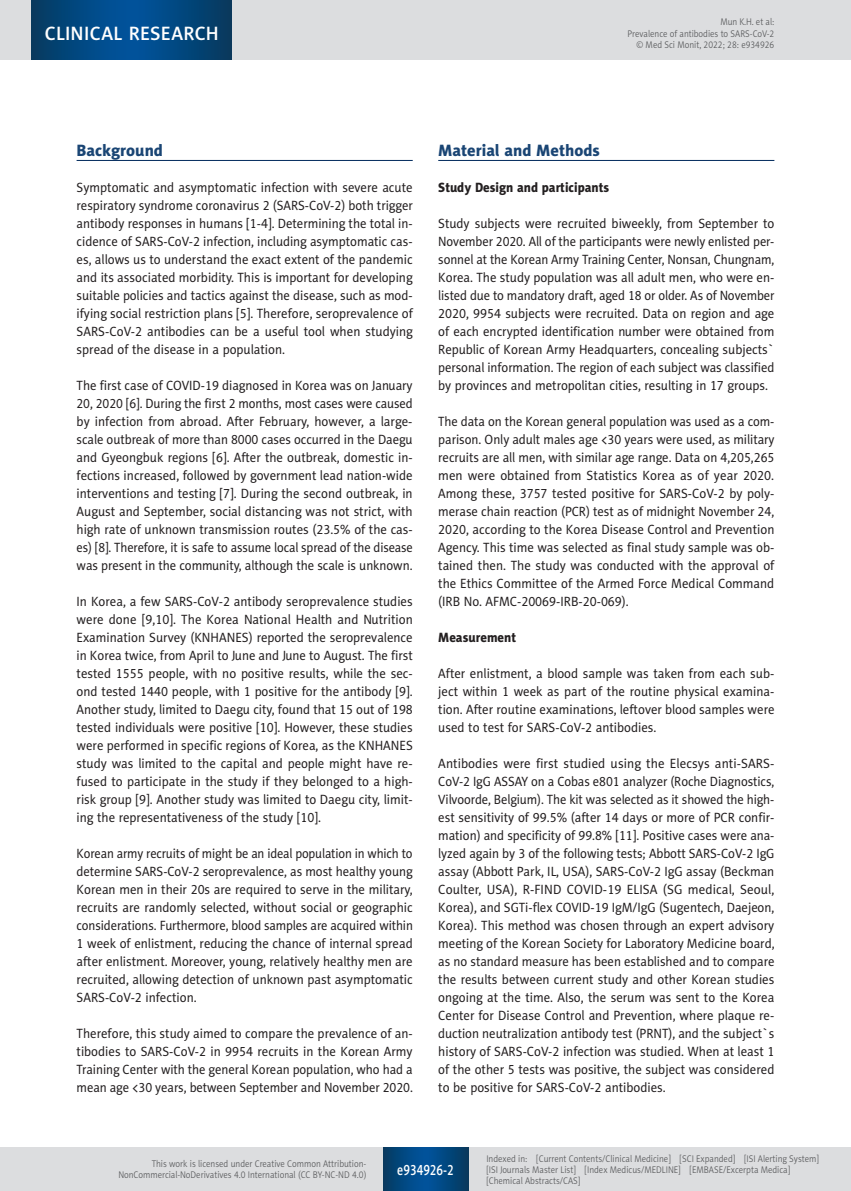
<style>
.page{position:relative;width:851px;height:1191px;background:#fff}
.page>*{position:absolute;margin:0;border:0;box-sizing:border-box;transform-origin:0 0}
.t1{font:19.5px "Naomi Sans EFN Medium";letter-spacing:.015em;color:#fff}
.MSM_Headline_1{font:16.5px "Naomi Sans EFN Heavy";color:#1a4574}
.MSM_e-PAGINA{font:15px "Naomi Sans EFN Medium";color:#fff;scale:.8 1}
.MSM_Body{font:13.5px/18px "Naomi Sans EFN";color:#231f20;text-align:justify;scale:.95 1}
.MSM_Body-2{font:13.5px/18px "Naomi Sans EFN";color:#231f20;text-align:justify;scale:.96 1}
.MSM_Body-3{font:13.5px/18px "Naomi Sans EFN";color:#231f20;text-align:justify;scale:.93 1}
.MSM_Body-4{font:13.5px/18px "Naomi Sans EFN";color:#231f20;text-align:justify;scale:.92 1}
.MSM_Headline_2{font:13.5px "Naomi Sans EFN Heavy";color:#231f20;scale:.95 1}
.MSM_pagina_sygnatura{font:9.75px/11.2px "Naomi Sans EFN Light";color:#57585a;scale:.9 1}
.MSM_pagina_zywa{font:9.75px/11.2px "Naomi Sans EFN Light";color:#57585a;text-align:right;scale:.9 1}
</style>
<div class="page">
<hr style="left:77px;top:160px;width:335px;height:1px;background:#00295c">
<hr style="left:438px;top:160px;width:336px;height:1px;background:#00295c">
<div style="left:0;top:1148px;width:850px;height:43px;background:#dcdddf"></div>
<svg style="left:383px;top:1147px;width:85px;height:43px;background:#02477e"></svg>
<div style="left:0;top:0;width:850px;height:60px;background:#dcdddf"></div>
<hr style="left:850px;top:0;width:1px;height:60px;background:#dcdddf">
<svg style="left:32px;top:0;width:200px;height:60px;background:#02477e"></svg>
<h1 class="t1" style="left:45px;top:22px;width:175px">CLINICAL RESEARCH</h1>
<p class="MSM_pagina_zywa" style="left:627px;top:16px;width:164px">Mun K.H. et al:<br>Prevalence of antibodies to SARS-CoV-2</p>
<p class="MSM_pagina_sygnatura" style="left:636px;top:39px;width:154px">© Med Sci Monit, 2022; 28: e934926</p>
<p class="MSM_Headline_1" style="left:77px;top:140px;width:88px">Background</p>
<p class="MSM_Body" style="left:77px;top:178px;width:355px">Symptomatic and asymptomatic infection with severe acute respiratory syndrome coronavirus 2 (SARS-CoV-2) both trigger antibody responses in humans [1-4]. Determining the total in&shy;cidence of SARS-CoV-2 infection, including asymptomatic cas&shy;es, allows us to understand the exact extent of the pandemic and its associated morbidity. This is important for developing suitable policies and tactics against the disease, such as mod&shy;ifying social restriction plans [5]. Therefore, seroprevalence of SARS-CoV-2 antibodies can be a useful tool when studying spread of the disease in a population.</p>
<p class="MSM_Body" style="left:77px;top:376px;width:355px">The first case of COVID-19 diagnosed in Korea was on January 20, 2020 [6]. During the first 2 months, most cases were caused by infection from abroad. After February, however, a large&shy;scale outbreak of more than 8000 cases occurred in the Daegu and Gyeongbuk regions [6]. After the outbreak, domestic in&shy;fections increased, followed by government lead nation-wide interventions and testing [7]. During the second outbreak, in August and September, social distancing was not strict, with high rate of unknown transmission routes (23.5% of the cas&shy;es) [8]. Therefore, it is safe to assume local spread of the disease was present in the community, although the scale is unknown.</p>
<p class="MSM_Body" style="left:77px;top:592px;width:355px">In Korea, a few SARS-CoV-2 antibody seroprevalence studies were done [9,10]. The Korea National Health and Nutrition Examination Survey (KNHANES) reported the seroprevalence in Korea twice, from April to June and June to August. The first tested 1555 people, with no positive results, while the sec&shy;ond tested 1440 people, with 1 positive for the antibody [9].<br>Another study, limited to Daegu city, found that 15 out of 198 tested individuals were positive [10]. However, these studies were performed in specific regions of Korea, as the KNHANES study was limited to the capital and people might have re&shy;fused to participate in the study if they belonged to a high&shy;risk group [9]. Another study was limited to Daegu city, limit&shy;ing the representativeness of the study [10].</p>
<p class="MSM_Body-4" style="left:77px;top:844px;width:367px">Korean army recruits of might be an ideal population in which to determine SARS-CoV-2 seroprevalence, as most healthy young Korean men in their 20s are required to serve in the military, recruits are randomly selected, without social or geographic considerations. Furthermore, blood samples are acquired within 1 week of enlistment, reducing the chance of internal spread after enlistment. Moreover, young, relatively healthy men are recruited, allowing detection of unknown past asymptomatic SARS-CoV-2 infection.</p>
<p class="MSM_Body" style="left:77px;top:1024px;width:355px">Therefore, this study aimed to compare the prevalence of an&shy;tibodies to SARS-CoV-2 in 9954 recruits in the Korean Army Training Center with the general Korean population, who had a mean age &lt;30 years, between September and November 2020.</p>
<p class="MSM_Headline_1" style="left:438px;top:140px;width:163px">Material and Methods</p>
<p class="MSM_Headline_2" style="left:438px;top:179px;width:181px">Study Design and participants</p>
<p class="MSM_Body" style="left:438px;top:214px;width:355px">Study subjects were recruited biweekly, from September to November 2020. All of the participants were newly enlisted per&shy;sonnel at the Korean Army Training Center, Nonsan, Chungnam, Korea. The study population was all adult men, who were en&shy;listed due to mandatory draft, aged 18 or older. As of November 2020, 9954 subjects were recruited. Data on region and age of each encrypted identification number were obtained from Republic of Korean Army Headquarters, concealing subjects` personal information. The region of each subject was classified by provinces and metropolitan cities, resulting in 17 groups.</p>
<p class="MSM_Body-3" style="left:438px;top:412px;width:363px">The data on the Korean general population was used as a com&shy;parison. Only adult males age &lt;30 years were used, as military recruits are all men, with similar age range. Data on 4,205,265 men were obtained from Statistics Korea as of year 2020.<br>Among these, 3757 tested positive for SARS-CoV-2 by poly&shy;merase chain reaction (PCR) test as of midnight November 24, 2020, according to the Korea Disease Control and Prevention Agency. This time was selected as final study sample was ob&shy;tained then. The study was conducted with the approval of the Ethics Committee of the Armed Force Medical Command (IRB No. AFMC-20069-IRB-20-069).</p>
<p class="MSM_Headline_2" style="left:438px;top:629px;width:83px">Measurement</p>
<p class="MSM_Body" style="left:438px;top:664px;width:355px">After enlistment, a blood sample was taken from each sub&shy;ject within 1 week as part of the routine physical examina&shy;tion. After routine examinations, leftover blood samples were used to test for SARS-CoV-2 antibodies.</p>
<p class="MSM_Body-2" style="left:438px;top:754px;width:352px">Antibodies were first studied using the Elecsys anti-SARS-CoV-2 IgG ASSAY on a Cobas e801 analyzer (Roche Diagnostics, Vilvoorde, Belgium). The kit was selected as it showed the high&shy;est sensitivity of 99.5% (after 14 days or more of PCR confir&shy;mation) and specificity of 99.8% [11]. Positive cases were ana&shy;lyzed again by 3 of the following tests; Abbott SARS-CoV-2 IgG assay (Abbott Park, IL, USA), SARS-CoV-2 IgG assay (Beckman Coulter, USA), R-FIND COVID-19 ELISA (SG medical, Seoul, Korea), and SGTi-flex COVID-19 IgM/IgG (Sugentech, Daejeon, Korea). This method was chosen through an expert advisory meeting of the Korean Society for Laboratory Medicine board, as no standard measure has been established and to compare the results between current study and other Korean studies ongoing at the time. Also, the serum was sent to the Korea Center for Disease Control and Prevention, where plaque re&shy;duction neutralization antibody test (PRNT), and the subject`s history of SARS-CoV-2 infection was studied. When at least 1 of the other 5 tests was positive, the subject was considered to be positive for SARS-CoV-2 antibodies.</p>
<p class="MSM_pagina_sygnatura" style="left:118px;top:1158px;width:277px;text-align:right">This work is licensed under Creative Common Attribution-<br>NonCommercial-NoDerivatives 4.0 International (CC BY-NC-ND 4.0)</p>
<p class="MSM_e-PAGINA" style="left:397px;top:1160px;width:72px">e934926-2</p>
<p class="MSM_pagina_sygnatura" style="left:486px;top:1152px;width:371px">Indexed in: [Current Contents/Clinical Medicine] [SCI Expanded] [ISI Alerting System] [ISI Journals Master List] [Index Medicus/MEDLINE] [EMBASE/Excerpta Medica] [Chemical Abstracts/CAS]</p>
</div>
